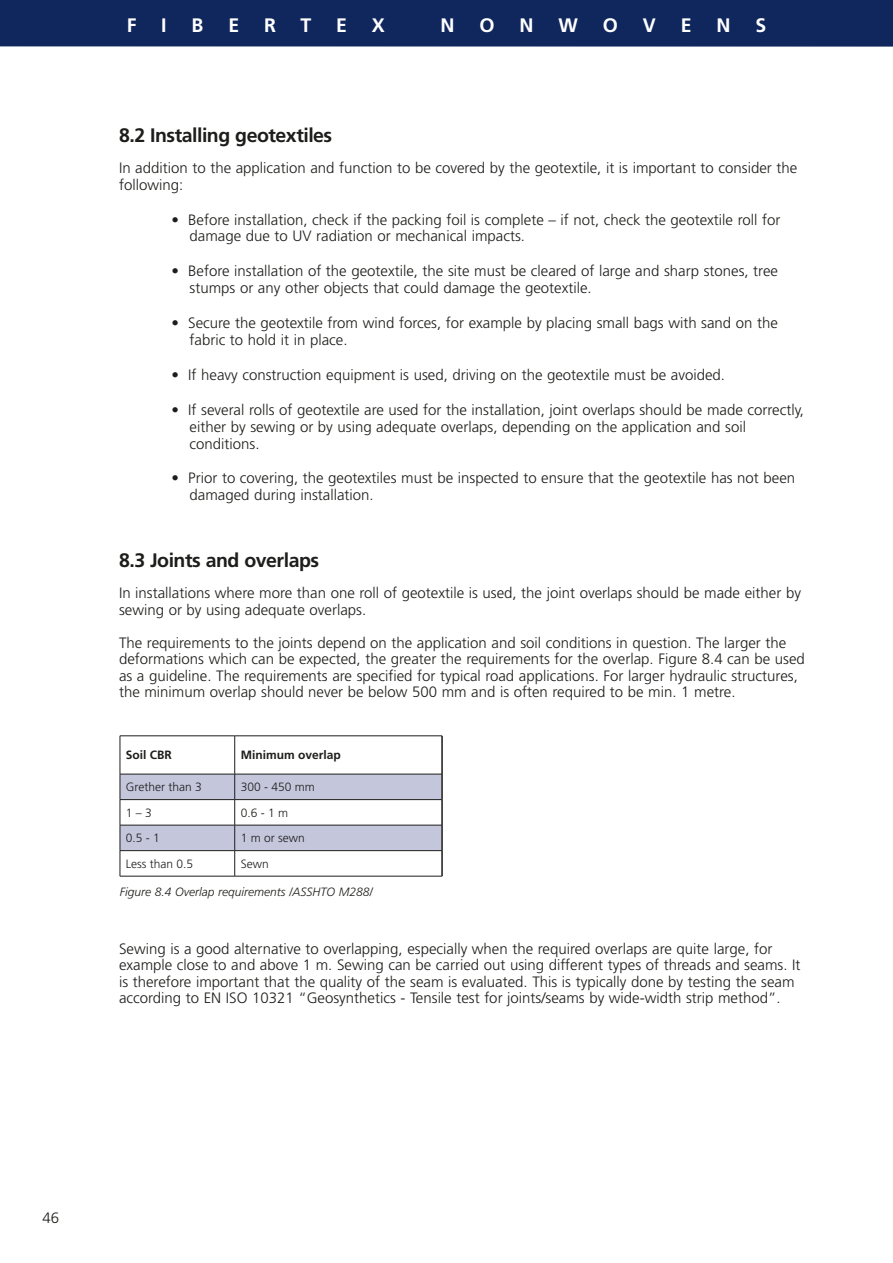
<style>
.page{position:relative;width:893px;height:1263px;background:#fff}
.page>*{position:absolute;margin:0;border:0;box-sizing:border-box;transform-origin:0 0}
.t1{font:700 19.5px "Frutiger LT Std";letter-spacing:-.025em;color:#1d1d1b}
.t2{font:700 19.5px "Frutiger LT Std";color:#fff}
.t3{font:300 15px/16.8px "Frutiger LT Std";color:#1d1d1b}
.t4{font:300 15px "Frutiger LT Std";color:#1d1d1b}
.t5{font:300 12px "Frutiger LT Std";color:#1d1d1b}
.t6{font:italic 300 12px "Frutiger LT Std";color:#1d1d1b}
.t7{font:700 12px "Frutiger LT Std";color:#1d1d1b}
</style>
<div class="page">
<div style="left:0;top:0;width:893px;height:47px;background:#10275d"></div>
<hr style="left:120px;top:735px;width:115px;height:1px;background:#1d1d1b">
<hr style="left:235px;top:735px;width:207px;height:1px;background:#1d1d1b">
<hr style="left:120px;top:876px;width:115px;height:1px;background:#1d1d1b">
<hr style="left:235px;top:876px;width:207px;height:1px;background:#1d1d1b">
<svg style="left:120px;top:736px;width:323px;height:140px"></svg>
<h1 class="t2" style="left:127px;top:14px;width:11px">F</h1>
<h1 class="t2" style="left:161px;top:14px;width:7px">I</h1>
<h1 class="t2" style="left:192px;top:14px;width:13px">B</h1>
<h1 class="t2" style="left:228px;top:14px;width:12px">E</h1>
<h1 class="t2" style="left:264px;top:14px;width:13px">R</h1>
<h1 class="t2" style="left:300px;top:14px;width:12px">T</h1>
<h1 class="t2" style="left:336px;top:14px;width:12px">E</h1>
<h1 class="t2" style="left:372px;top:14px;width:15px">X</h1>
<h1 class="t2" style="left:441px;top:14px;width:16px">N</h1>
<h1 class="t2" style="left:480px;top:14px;width:17px">O</h1>
<h1 class="t2" style="left:520px;top:14px;width:16px">N</h1>
<h1 class="t2" style="left:558px;top:14px;width:21px">W</h1>
<h1 class="t2" style="left:603px;top:14px;width:17px">O</h1>
<h1 class="t2" style="left:643px;top:14px;width:15px">V</h1>
<h1 class="t2" style="left:681px;top:14px;width:12px">E</h1>
<h1 class="t2" style="left:716px;top:14px;width:16px">N</h1>
<h1 class="t2" style="left:755px;top:14px;width:12px">S</h1>
<h1 class="t1" style="left:119px;top:124px;width:215px">8.2 Installing geotextiles</h1>
<p class="t3" style="left:119px;top:159px;width:680px">In addition to the application and function to be covered by the geotextile, it is important to consider the following:</p>
<p class="t3" style="left:190px;top:211px;width:592px;text-indent:-18px">• Before installation, check if the packing foil is complete – if not, check the geotextile roll for damage due to UV radiation or mechanical impacts.</p>
<p class="t3" style="left:190px;top:263px;width:590px;text-indent:-18px">• Before installation of the geotextile, the site must be cleared of large and sharp stones, tree stumps or any other objects that could damage the geotextile.</p>
<p class="t3" style="left:190px;top:315px;width:590px;text-indent:-18px">• Secure the geotextile from wind forces, for example by placing small bags with sand on the fabric to hold it in place.</p>
<p class="t3" style="left:172px;top:366px;width:555px">• If heavy construction equipment is used, driving on the geotextile must be avoided.</p>
<p class="t3" style="left:190px;top:401px;width:616px;text-indent:-18px">• If several rolls of geotextile are used for the installation, joint overlaps should be made correctly, either by sewing or by using adequate overlaps, depending on the application and soil conditions.</p>
<p class="t3" style="left:190px;top:470px;width:607px;text-indent:-18px">• Prior to covering, the geotextiles must be inspected to ensure that the geotextile has not been damaged during installation.</p>
<h1 class="t1" style="left:119px;top:549px;width:202px">8.3 Joints and overlaps</h1>
<p class="t3" style="left:119px;top:585px;width:683px">In installations where more than one roll of geotextile is used, the joint overlaps should be made either by sewing or by using adequate overlaps.</p>
<p class="t3" style="left:119px;top:634px;width:687px">The requirements to the joints depend on the application and soil conditions in question. The larger the deformations which can be expected, the greater the requirements for the overlap. Figure 8.4 can be used as a guideline. The requirements are specified for typical road applications. For larger hydraulic structures, the minimum overlap should never be below 500 mm and is often required to be min. 1 metre.</p>
<p class="t7" style="left:126px;top:748px;width:48px">Soil CBR</p>
<p class="t7" style="left:241px;top:748px;width:102px">Minimum overlap</p>
<p class="t5" style="left:126px;top:780px;width:77px">Grether than 3</p>
<p class="t5" style="left:241px;top:780px;width:76px">300 - 450 mm</p>
<p class="t5" style="left:126px;top:806px;width:28px">1 – 3</p>
<p class="t5" style="left:241px;top:806px;width:49px">0.6 - 1 m</p>
<p class="t5" style="left:126px;top:831px;width:36px">0.5 - 1</p>
<p class="t5" style="left:241px;top:831px;width:66px">1 m or sewn</p>
<p class="t5" style="left:126px;top:857px;width:69px">Less than 0.5</p>
<p class="t5" style="left:241px;top:857px;width:30px">Sewn</p>
<p class="t6" style="left:120px;top:884px;width:255px">Figure 8.4 Overlap requirements /ASSHTO M288/</p>
<p class="t3" style="left:119px;top:940px;width:683px">Sewing is a good alternative to overlapping, especially when the required overlaps are quite large, for example close to and above 1 m. Sewing can be carried out using different types of threads and seams. It is therefore important that the quality of the seam is evaluated. This is typically done by testing the seam according to EN ISO 10321 “Geosynthetics - Tensile test for joints/seams by wide-width strip method”.</p>
<p class="t4" style="left:43px;top:1209px;width:18px">46</p>
</div>
